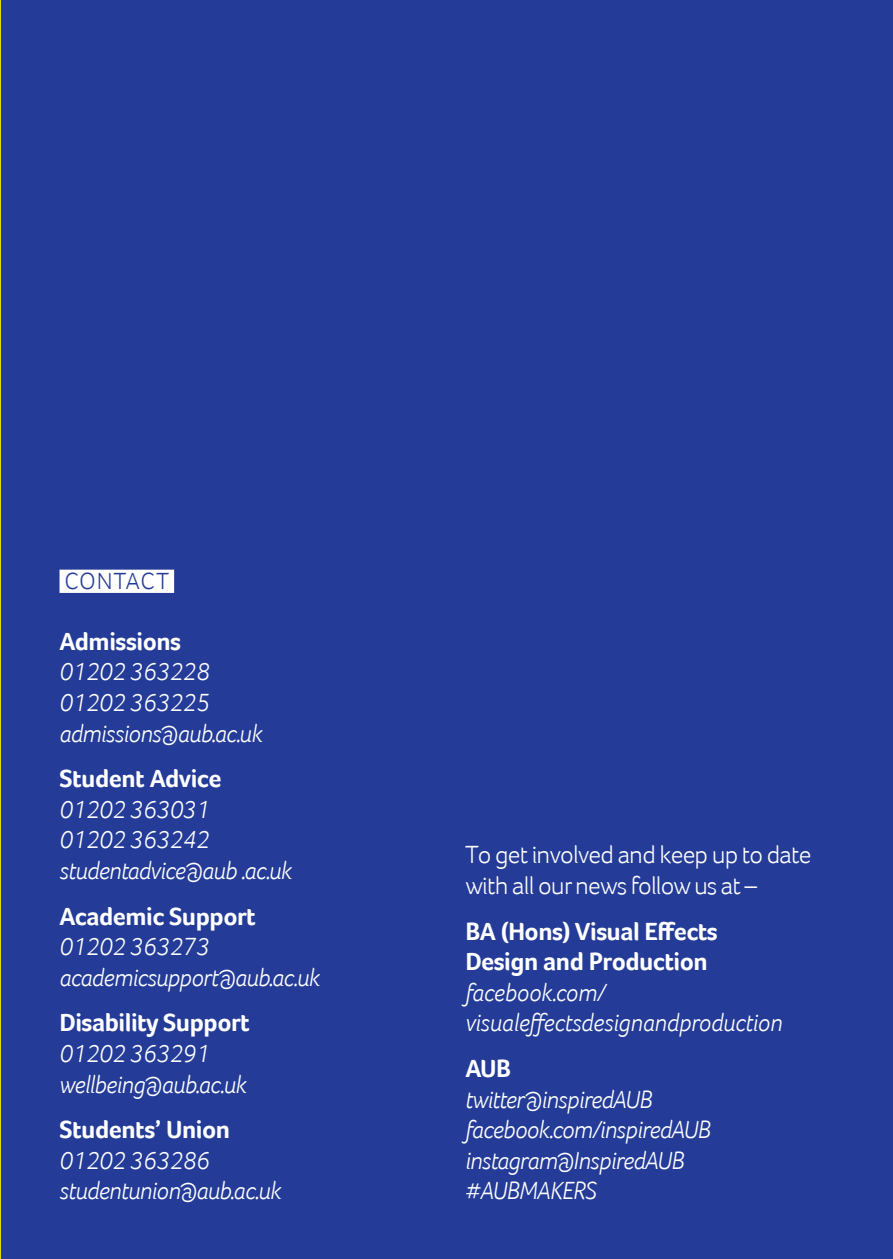
<style>
.page{position:relative;width:893px;height:1259px;background:#243c97}
.page>*{position:absolute;margin:0;border:0;box-sizing:border-box;transform-origin:0 0}
.body_dates_upper{font:italic 300 25.5px/30.6px "Foco";letter-spacing:-.02em;color:#fff}
.body_dates_upper-2{font:700 25.5px "Foco";letter-spacing:-.02em;color:#fff}
.body_dates_upper-3{font:300 25.5px/30.6px "Foco";letter-spacing:-.03em;color:#fff}
.t1{font:300 24px "Foco";letter-spacing:.025em;color:#243c97}
.s1{font-weight:700;font-style:normal}
</style>
<div class="page">
<div style="left:60px;top:569px;width:114px;height:24px;background:#fff"></div>
<hr style="left:0;top:0;width:1px;height:1259px;background:#fff101">
<p class="t1" style="left:65px;top:567px;width:106px">CONTACT</p>
<p class="body_dates_upper-2" style="left:60px;top:626px;width:123px">Admissions</p>
<p class="body_dates_upper" style="left:60px;top:656px;width:152px">01202 363228</p>
<p class="body_dates_upper" style="left:60px;top:687px;width:152px">01202 363225</p>
<p class="body_dates_upper" style="left:60px;top:717px;width:204px">admissions@aub.ac.uk</p>
<p class="body_dates_upper-2" style="left:60px;top:763px;width:164px">Student Advice</p>
<p class="body_dates_upper" style="left:60px;top:793px;width:152px">01202 363031</p>
<p class="body_dates_upper" style="left:60px;top:824px;width:152px">01202 363242</p>
<p class="body_dates_upper" style="left:60px;top:855px;width:234px">studentadvice@aub .ac.uk</p>
<p class="body_dates_upper-2" style="left:60px;top:901px;width:198px">Academic Support</p>
<p class="body_dates_upper" style="left:60px;top:931px;width:152px">01202 363273</p>
<p class="body_dates_upper" style="left:60px;top:961px;width:262px">academicsupport@aub.ac.uk</p>
<p class="body_dates_upper-2" style="left:60px;top:1007px;width:192px">Disability Support</p>
<p class="body_dates_upper" style="left:60px;top:1038px;width:152px">01202 363291</p>
<p class="body_dates_upper" style="left:60px;top:1068px;width:188px">wellbeing@aub.ac.uk</p>
<p class="body_dates_upper-2" style="left:60px;top:1114px;width:172px">Students’ Union</p>
<p class="body_dates_upper" style="left:60px;top:1144px;width:152px">01202 363286</p>
<p class="body_dates_upper" style="left:60px;top:1175px;width:223px">studentunion@aub.ac.uk</p>
<p class="body_dates_upper-3" style="left:465px;top:839px;width:348px">To get involved and keep up to date with all our news follow us at –</p>
<p class="body_dates_upper" style="left:465px;top:915px;width:319px"><span class="s1">BA (Hons) Visual Effects<br>Design and Production </span>facebook.com/ visualeffectsdesignandproduction</p>
<p class="body_dates_upper-2" style="left:465px;top:1053px;width:47px">AUB</p>
<p class="body_dates_upper" style="left:465px;top:1083px;width:189px">twitter@inspiredAUB</p>
<p class="body_dates_upper" style="left:465px;top:1114px;width:247px">facebook.com/inspiredAUB</p>
<p class="body_dates_upper" style="left:465px;top:1144px;width:221px">instagram@InspiredAUB</p>
<p class="body_dates_upper" style="left:465px;top:1175px;width:133px">#AUBMAKERS</p>
</div>
